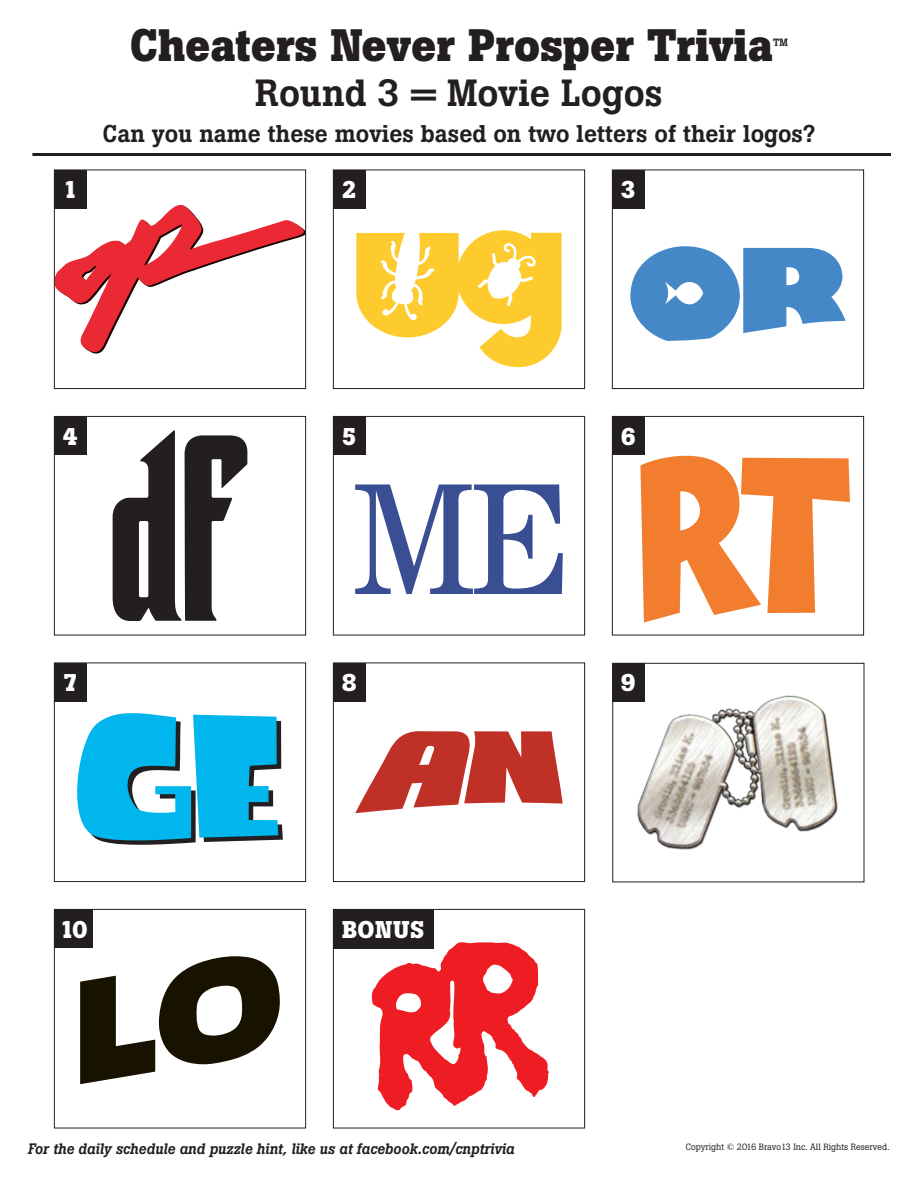
<style>
.page{position:relative;width:918px;height:1188px;background:#fff}
.page>*{position:absolute;margin:0;border:0;box-sizing:border-box;transform-origin:0 0}
.t1{font:700 45px "Boton";color:#231f20}
.t2{font:500 37.5px "Boton";color:#231f20}
.t3{font:500 24px "Boton";color:#231f20}
.t4{font:700 24px "Boton";letter-spacing:.02em;color:#fff}
.t5{font:italic 500 15px "Boton";color:#231f20;scale:.95 1}
.t6{font:500 10.5px "Boton";color:#231f20}
.t7{font:9px "Boton";color:#231f20}
</style>
<div class="page">
<hr style="left:32px;top:153px;width:859px;height:3px;background:#231f20">
<svg style="left:80px;top:956px;width:200px;height:128px"></svg>
<div style="left:54px;top:909px;width:252px;height:219px;border:1px solid #231f20"></div>
<div style="left:54px;top:909px;width:39px;height:39px;background:#231f20"></div>
<svg style="left:77px;top:713px;width:206px;height:132px"></svg>
<div style="left:54px;top:663px;width:252px;height:219px;border:1px solid #231f20"></div>
<div style="left:54px;top:663px;width:33px;height:39px;background:#231f20"></div>
<svg style="left:56px;top:205px;width:248px;height:149px"></svg>
<div style="left:54px;top:170px;width:252px;height:219px;border:1px solid #231f20"></div>
<div style="left:54px;top:170px;width:33px;height:39px;background:#231f20"></div>
<svg style="left:356px;top:230px;width:206px;height:137px"></svg>
<div style="left:333px;top:170px;width:252px;height:219px;border:1px solid #231f20"></div>
<div style="left:333px;top:170px;width:33px;height:39px;background:#231f20"></div>
<svg style="left:355px;top:484px;width:208px;height:110px"></svg>
<div style="left:333px;top:416px;width:252px;height:219px;border:1px solid #231f20"></div>
<div style="left:333px;top:416px;width:33px;height:39px;background:#231f20"></div>
<svg style="left:355px;top:731px;width:208px;height:82px"></svg>
<div style="left:333px;top:663px;width:252px;height:219px;border:1px solid #231f20"></div>
<div style="left:333px;top:663px;width:33px;height:39px;background:#231f20"></div>
<svg style="left:630px;top:246px;width:216px;height:95px"></svg>
<div style="left:612px;top:170px;width:252px;height:219px;border:1px solid #231f20"></div>
<div style="left:612px;top:170px;width:33px;height:39px;background:#231f20"></div>
<svg style="left:640px;top:456px;width:210px;height:167px"></svg>
<div style="left:612px;top:416px;width:252px;height:219px;border:1px solid #231f20"></div>
<div style="left:612px;top:416px;width:33px;height:39px;background:#231f20"></div>
<img style="left:637px;top:695px;width:201px;height:155px">
<div style="left:612px;top:663px;width:252px;height:219px;border:1px solid #231f20"></div>
<div style="left:612px;top:663px;width:33px;height:39px;background:#231f20"></div>
<svg style="left:113px;top:430px;width:134px;height:191px"></svg>
<div style="left:54px;top:416px;width:252px;height:219px;border:1px solid #231f20"></div>
<div style="left:54px;top:416px;width:33px;height:39px;background:#231f20"></div>
<svg style="left:372px;top:942px;width:177px;height:168px"></svg>
<div style="left:333px;top:909px;width:252px;height:219px;border:1px solid #231f20"></div>
<div style="left:333px;top:909px;width:100px;height:39px;background:#231f20"></div>
<h1 class="t1" style="left:130px;top:18px;width:645px">Cheaters Never Prosper Trivia</h1>
<p class="t6" style="left:773px;top:36px;width:17px">TM</p>
<h2 class="t2" style="left:255px;top:70px;width:409px">Round 3 = Movie Logos</h2>
<h3 class="t3" style="left:103px;top:119px;width:714px">Can you name these movies based on two letters of their logos?</h3>
<h3 class="t4" style="left:63px;top:175px;width:16px">1</h3>
<h3 class="t4" style="left:342px;top:175px;width:16px">2</h3>
<h3 class="t4" style="left:621px;top:175px;width:16px">3</h3>
<h3 class="t4" style="left:63px;top:422px;width:16px">4</h3>
<h3 class="t4" style="left:342px;top:422px;width:16px">5</h3>
<h3 class="t4" style="left:621px;top:422px;width:16px">6</h3>
<h3 class="t4" style="left:63px;top:668px;width:16px">7</h3>
<h3 class="t4" style="left:342px;top:668px;width:16px">8</h3>
<h3 class="t4" style="left:621px;top:668px;width:16px">9</h3>
<h3 class="t4" style="left:60px;top:915px;width:29px">10</h3>
<h3 class="t4" style="left:342px;top:915px;width:84px">BONUS</h3>
<p class="t5" style="left:28px;top:1140px;width:514px">For the daily schedule and puzzle hint, like us at facebook.com/cnptrivia</p>
<p class="t7" style="left:686px;top:1142px;width:205px">Copyright © 2016 Bravo13 Inc. All Rights Reserved.</p>
</div>
